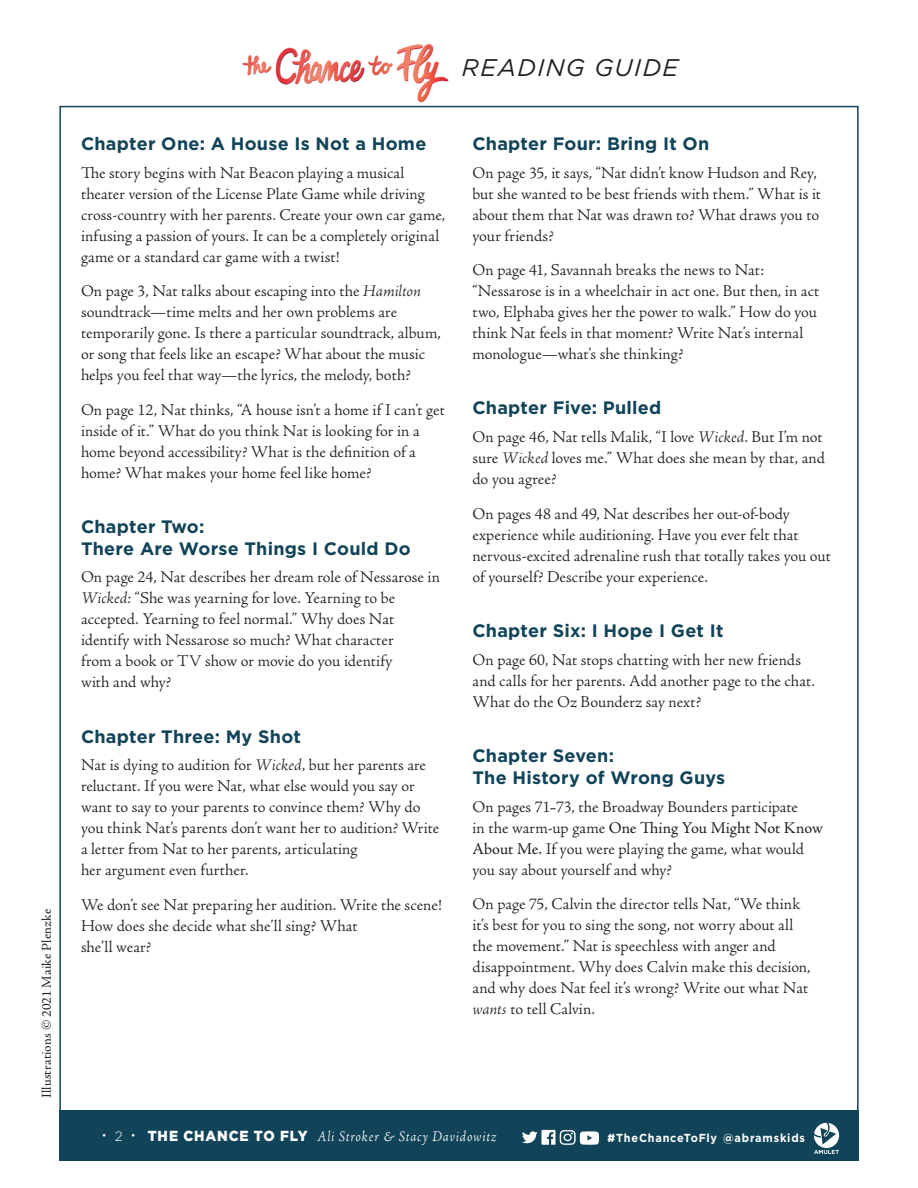
<style>
.page{position:relative;width:918px;height:1188px;background:#fff}
.page>*{position:absolute;margin:0;border:0;box-sizing:border-box;transform-origin:0 0}
.t1{font:italic 24px "Gotham HTF";letter-spacing:.055em;color:#231f20}
.t2{font:700 18px/21.6px "Gotham HTF";letter-spacing:.015em;color:#114459}
.t3{font:300 16.5px/21px "Adobe Jenson Pro";color:#231f20}
.t4{font:italic 300 15px "Adobe Jenson Pro";letter-spacing:.06em;color:#fff;scale:.91 1}
.t5{font:13.5px "Adobe Jenson Pro";letter-spacing:.01em;color:#231f20}
.t6{font:700 11.7px "Gotham HTF";letter-spacing:.07em;color:#fff;scale:.94 1}
.s1{font-style:italic}
.s2{font-weight:400;font-style:italic}
.s3{font-family:"Neutra Text";font-weight:400}
.s4{font-weight:400}
.s5{font-family:"Gotham HTF";font-style:normal;font-size:10.5px}
.s6{font-family:"Gotham HTF";font-style:normal;font-size:13.5px}
.s7{font-family:"Gotham HTF";font-weight:900;font-style:normal;font-size:14.55px}
.s8{font-weight:900}
</style>
<div class="page">
<div style="left:59px;top:1110px;width:800px;height:51px;background:#114459"></div>
<img style="left:242px;top:43px;width:207px;height:60px">
<svg style="left:814px;top:1123px;width:25px;height:31px"></svg>
<svg style="left:522px;top:1130px;width:77px;height:15px"></svg>
<p class="t5" style="left:39px;top:1098px;width:191px;rotate:-90deg">Illustrations © 2021 Maike Plenzke</p>
<h1 class="t1" style="left:462px;top:54px;width:218px">READING GUIDE</h1>
<p class="t2" style="left:81px;top:132px;width:347px">Chapter One: A House Is Not a Home</p>
<p class="t3" style="left:81px;top:162px;width:366px">The story begins with Nat Beacon playing a musical theater version of the License Plate Game while driving cross-country with her parents. Create your own car game, infusing a passion of yours. It can be a completely original game or a standard car game with a twist!</p>
<p class="t3" style="left:81px;top:281px;width:361px">On page 3, Nat talks about escaping into the <span class="s1">Hamilton </span>soundtrack<span class="s2">—</span>time melts and her own problems are temporarily gone. Is there a particular soundtrack, album, or song that feels like an escape? What about the music helps you feel that way—the lyrics, the melody, both?</p>
<p class="t3" style="left:81px;top:399px;width:365px">On page 12, Nat thinks, “A house isn’t a home if I can’t get inside of it.” What do you think Nat is looking for in a home beyond accessibility? What is the definition of a home? What makes your home feel like home?</p>
<p class="t2" style="left:81px;top:515px;width:331px">Chapter Two:<br>There Are Worse Things I Could Do</p>
<p class="t3" style="left:81px;top:567px;width:361px">On page 24, Nat describes her dream role of Nessarose in <span class="s1">Wicked:</span> “She was yearning for love. Yearning to be accepted. Yearning to feel normal.” Why does Nat identify with Nessarose so much? What character<br>from a book or TV show or movie do you identify<br>with and why?</p>
<p class="t2" style="left:81px;top:725px;width:221px">Chapter Three: My Shot</p>
<p class="t3" style="left:81px;top:755px;width:360px">Nat is dying to audition for <span class="s1">Wicked,</span> but her parents are reluctant. If you were Nat, what else would you say or want to say to your parents to convince them? Why do you think Nat’s parents don’t want her to audition? Write a letter from Nat to her parents, articulating<br>her argument even further.</p>
<p class="t3" style="left:81px;top:895px;width:363px">We don’t see Nat preparing her audition. Write the scene!<br>How does she decide what she’ll sing? What<br>she’ll wear?</p>
<p class="t2" style="left:472px;top:132px;width:239px">Chapter Four: Bring It On</p>
<p class="t3" style="left:472px;top:162px;width:350px">On page 35, it says, “Nat didn’t know Hudson and Rey, but she wanted to be best friends with them.” What is it about them that Nat was drawn to? What draws you to your friends?</p>
<p class="t3" style="left:472px;top:260px;width:348px">On page 41, Savannah breaks the news to Nat: “Nessarose is in a wheelchair in act one. But then, in act two, Elphaba gives her the power to walk.” How do you think Nat feels in that moment? Write Nat’s internal monologue—what’s she thinking?</p>
<p class="t2" style="left:472px;top:397px;width:190px">Chapter Five: Pulled</p>
<p class="t3" style="left:472px;top:427px;width:354px">On page 46, Nat tells Malik, “I love <span class="s1">Wicked</span>. But I’m not sure <span class="s1">Wicked</span> loves me.” What does she mean by that, and do you agree?</p>
<p class="t3" style="left:472px;top:503px;width:360px">On pages 48 and 49, Nat describes her out-of-body experience while auditioning. Have you ever felt that nervous-excited adrenaline rush that totally takes you out of yourself? Describe your experience.</p>
<p class="t2" style="left:472px;top:619px;width:253px">Chapter Six: I Hope I Get It</p>
<p class="t3" style="left:472px;top:649px;width:344px">On page 60, Nat stops chatting with her new friends and calls for her parents. Add another page to the chat.<br>What do the Oz Bounderz say next?</p>
<p class="t2" style="left:472px;top:745px;width:254px">Chapter Seven:<br>The History of Wrong Guys</p>
<p class="t3" style="left:472px;top:796px;width:352px">On pages 71<span class="s3">–</span>73, the Broadway Bounders participate<br>in the warm-up game <span class="s4">One Thing You Might Not Know About Me.</span> If you were playing the game, what would you say about yourself and why?</p>
<p class="t3" style="left:472px;top:894px;width:340px">On page 75, Calvin the director tells Nat, “We think it’s best for you to sing the song, not worry about all the movement.” Nat is speechless with anger and disappointment. Why does Calvin make this decision, and why does Nat feel it’s wrong? Write out what Nat <span class="s1">wants</span> to tell Calvin.</p>
<p class="t4" style="left:102px;top:1128px;width:435px"><span class="s5">•</span> <span class="s6">2</span> <span class="s5">•</span> <span class="s7">THE CHANCE TO FLY</span> Ali Stroker &amp; Stacy Davidowitz</p>
<p class="t6" style="left:608px;top:1131px;width:211px"><span class="s8">#</span>TheChanceToFly @abramskids</p>
</div>
